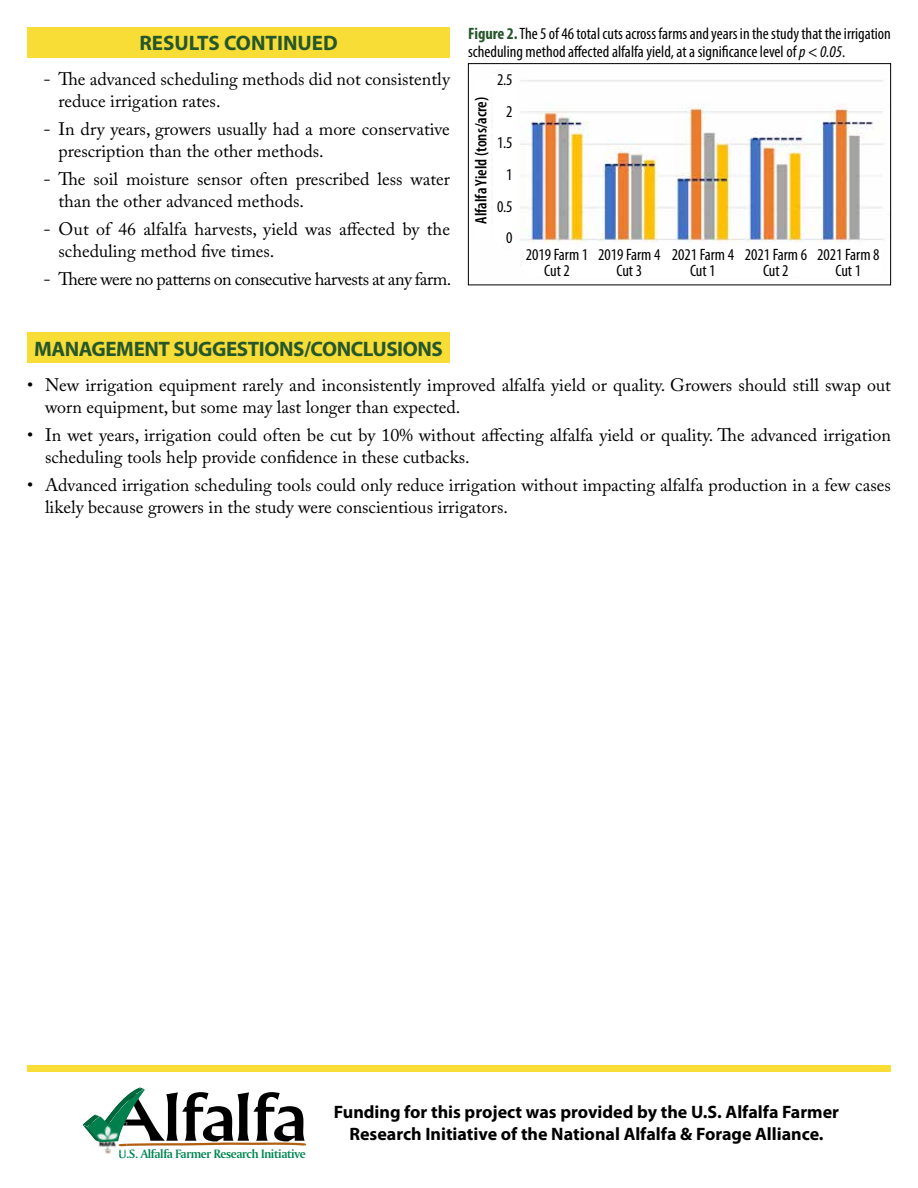
<style>
.page{position:relative;width:918px;height:1188px;background:#fff}
.page>*{position:absolute;margin:0;border:0;box-sizing:border-box;transform-origin:0 0}
.t1{font:70.65px "Narkisim";letter-spacing:-.03em;color:#000;scale:1.22 1}
.t2{font:700 21px "Myriad Pro";letter-spacing:-.02em;color:#26572b}
.t3{font:700 21px "Myriad Pro";color:#26572b}
.t4{font:18px/21.6px "Adobe Caslon Pro";color:#000}
.t5{font:700 18px/21.6px "Myriad Pro";color:#000;text-align:center}
.t6{font:18px "Adobe Caslon Pro";letter-spacing:-.03em;color:#000}
.t7{font:condensed 16.5px/31.7px "Myriad Pro";color:#000;text-align:center}
.t8{font:600 condensed 16.5px "Myriad Pro";color:#000}
.t9{font:12.75px "Amerigo BT Bold A";letter-spacing:-.03em;color:#008752}
.s1{font-weight:700;color:#26572b}
.s2{font-style:italic}
.s3{color:#fff}
</style>
<div class="page">
<div style="left:27px;top:1065px;width:864px;height:6px;background:#f8dd37"></div>
<svg style="left:82px;top:1087px;width:225px;height:66px"></svg>
<img style="left:90px;top:1123px;width:34px;height:19px">
<div style="left:27px;top:333px;width:423px;height:30px;background:#f8dd37"></div>
<div style="left:27px;top:27px;width:423px;height:30px;background:#f8dd37"></div>
<img style="left:491px;top:72px;width:392px;height:205px">
<div style="left:468px;top:63px;width:423px;height:222px;border:1px solid #000"></div>
<div style="left:493px;top:73px;width:23px;height:170px;background:#fff"></div>
<div style="left:524px;top:247px;width:358px;height:29px;background:#fff"></div>
<p class="t3" style="left:139px;top:29px;width:200px">RESULTS CONTINUED</p>
<p class="t4" style="left:58px;top:68px;width:393px;text-indent:-15px">- The advanced scheduling methods did not consistently reduce irrigation rates.</p>
<p class="t4" style="left:58px;top:118px;width:393px;text-indent:-15px">- In dry years, growers usually had a more conservative prescription than the other methods.</p>
<p class="t4" style="left:58px;top:168px;width:393px;text-indent:-15px">- The soil moisture sensor often prescribed less water than the other advanced methods.</p>
<p class="t4" style="left:58px;top:218px;width:393px;text-indent:-15px">- Out of 46 alfalfa harvests, yield was affected by the scheduling method five times.</p>
<p class="t6" style="left:44px;top:269px;width:409px">- There were no patterns on consecutive harvests at any farm.</p>
<p class="t7" style="left:468px;top:25px;width:424px;line-height:18px;text-align:left"><span class="s1">Figure 2.</span> The 5 of 46 total cuts across farms and years in the study that the irrigation scheduling method affected alfalfa yield, at a significance level of <span class="s2">p &lt; 0.05</span>.</p>
<p class="t8" style="left:472px;top:224px;width:128px;rotate:-90deg">Alfalfa Yield (tons/acre)</p>
<p class="t7" style="left:497px;top:64px;width:17px">2.5<br>2<br>1.5<br>1<br>0.5<br>0</p>
<p class="t7" style="left:526px;top:246px;width:64px;line-height:16.5px">2019 Farm 1<br>Cut 2</p>
<p class="t7" style="left:598px;top:246px;width:64px;line-height:16.5px">2019 Farm 4<br>Cut 3</p>
<p class="t7" style="left:672px;top:246px;width:64px;line-height:16.5px">2021 Farm 4<br>Cut 1</p>
<p class="t7" style="left:745px;top:246px;width:64px;line-height:16.5px">2021 Farm 6<br>Cut 2</p>
<p class="t7" style="left:817px;top:246px;width:64px;line-height:16.5px">2021 Farm 8<br>Cut 1</p>
<p class="t2" style="left:34px;top:335px;width:410px">MANAGEMENT SUGGESTIONS/CONCLUSIONS</p>
<p class="t4" style="left:45px;top:374px;width:847px;text-indent:-18px">• New irrigation equipment rarely and inconsistently improved alfalfa yield or quality. Growers should still swap out worn equipment, but some may last longer than expected.</p>
<p class="t4" style="left:45px;top:424px;width:847px;text-indent:-18px">• In wet years, irrigation could often be cut by 10% without affecting alfalfa yield or quality. The advanced irrigation scheduling tools help provide confidence in these cutbacks.</p>
<p class="t4" style="left:45px;top:474px;width:847px;text-indent:-18px">• Advanced irrigation scheduling tools could only reduce irrigation without impacting alfalfa production in a few cases likely because growers in the study were conscientious irrigators.</p>
<h1 class="t1" style="left:103px;top:1089px;width:169px">Alfalfa</h1>
<p class="t9" style="left:119px;top:1146px;width:189px"><span class="s3">U</span>.S. Alfalfa Farmer Research Initiative</p>
<p class="t5" style="left:334px;top:1101px;width:507px">Funding for this project was provided by the U.S. Alfalfa Farmer<br>Research Initiative of the National Alfalfa &amp; Forage Alliance.</p>
</div>
